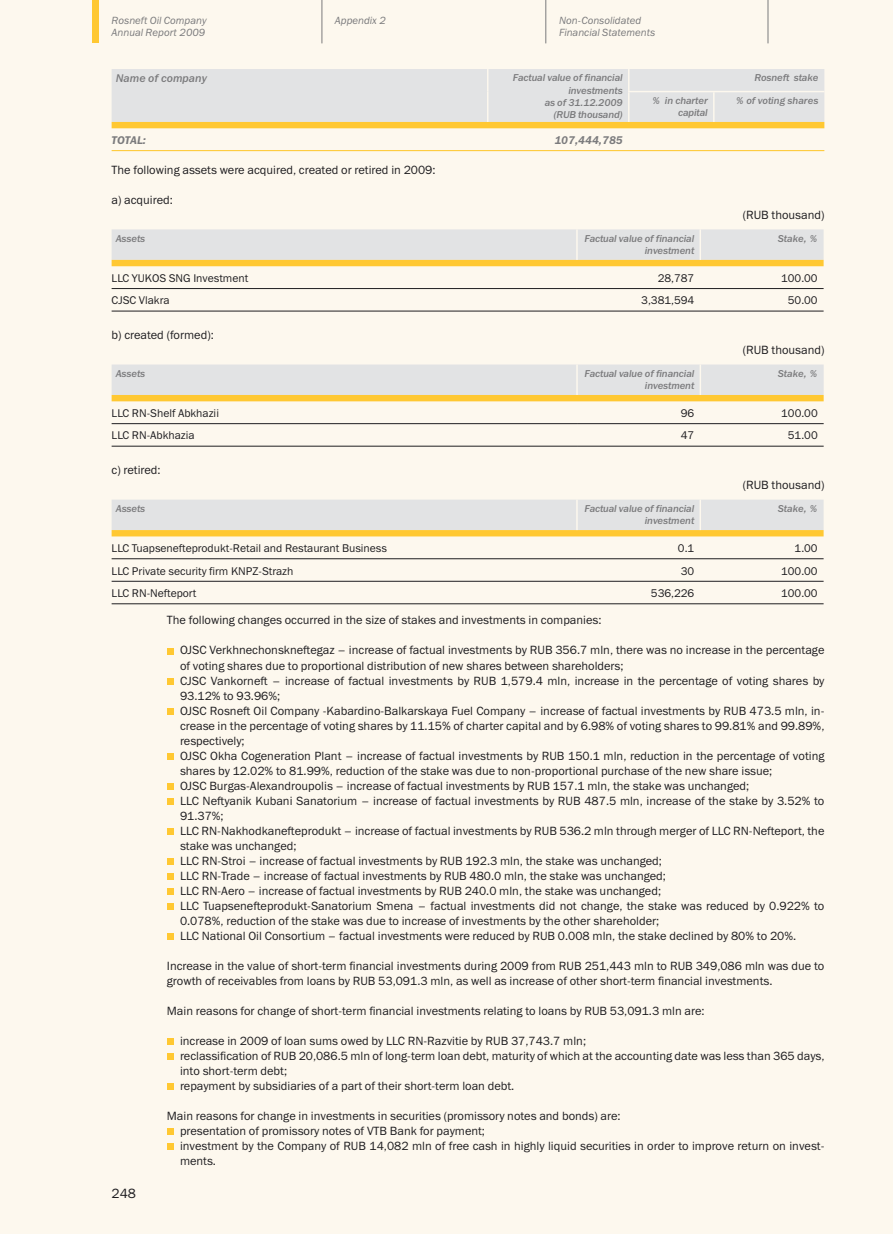
<style>
.page{position:relative;width:893px;height:1234px;background:#fff}
.page>*{position:absolute;margin:0;border:0;box-sizing:border-box;transform-origin:0 0}
.t1{font:13.5px "Franklin Gothic Book C";color:#1f1e21}
.t2{font:12px/15px "Franklin Gothic Book C";color:#1f1e21}
.t3{font:11.25px "Franklin Gothic Book C";color:#1f1e21}
.t4{font:italic 11.25px "Franklin Gothic Demi C";color:#7b7b7d}
.t5{font:italic 11.25px "Franklin Gothic Medium C";color:#7b7b7d}
.t6{font:italic 10.5px/12px "Franklin Gothic Book C";color:#7b7b7d}
.t7{font:italic 10.05px/12px "Franklin Gothic Medium C";letter-spacing:-.01em;color:#7b7b7d;text-align:right}
</style>
<div class="page">
<div style="left:0;top:0;width:893px;height:1233px;background:#fdf8ee"></div>
<div style="left:92px;top:0;width:7px;height:43px;background:#ffc832"></div>
<hr style="left:321px;top:0;width:1px;height:43px;background:#7b7b7d">
<hr style="left:545px;top:0;width:1px;height:43px;background:#7b7b7d">
<hr style="left:767px;top:0;width:1px;height:43px;background:#7b7b7d">
<svg style="left:112px;top:69px;width:712px;height:59px;background:#e5e0d1"></svg>
<hr style="left:487px;top:91px;width:1px;height:31px;background:#fdf8ee">
<hr style="left:628px;top:92px;width:1px;height:30px;background:#fdf8ee">
<hr style="left:713px;top:92px;width:2px;height:30px;background:#fdf8ee">
<hr style="left:628px;top:91px;width:196px;height:1px;background:#fdf8ee">
<hr style="left:112px;top:150px;width:712px;height:1px;background:#ffc832">
<svg style="left:112px;top:229px;width:712px;height:37px;background:#e7dec6"></svg>
<hr style="left:112px;top:288px;width:465px;height:1px;background:#1f1e21">
<hr style="left:112px;top:311px;width:465px;height:1px;background:#1f1e21">
<hr style="left:577px;top:288px;width:247px;height:1px;background:#1f1e21">
<hr style="left:577px;top:311px;width:247px;height:1px;background:#1f1e21">
<hr style="left:576px;top:229px;width:2px;height:31px;background:#fdf8ee">
<hr style="left:699px;top:229px;width:2px;height:31px;background:#fdf8ee">
<svg style="left:112px;top:364px;width:712px;height:37px;background:#e7dec7"></svg>
<hr style="left:112px;top:423px;width:465px;height:1px;background:#1f1e21">
<hr style="left:112px;top:446px;width:465px;height:1px;background:#1f1e21">
<hr style="left:577px;top:423px;width:247px;height:1px;background:#1f1e21">
<hr style="left:577px;top:446px;width:247px;height:1px;background:#1f1e21">
<hr style="left:576px;top:364px;width:2px;height:31px;background:#fdf8ee">
<hr style="left:700px;top:364px;width:1px;height:31px;background:#fdf8ee">
<svg style="left:112px;top:499px;width:712px;height:37px;background:#e7dfc7"></svg>
<hr style="left:112px;top:558px;width:465px;height:1px;background:#1f1e21">
<hr style="left:112px;top:581px;width:465px;height:1px;background:#1f1e21">
<hr style="left:112px;top:603px;width:465px;height:1px;background:#1f1e21">
<hr style="left:577px;top:558px;width:247px;height:1px;background:#1f1e21">
<hr style="left:577px;top:581px;width:247px;height:1px;background:#1f1e21">
<hr style="left:577px;top:603px;width:247px;height:1px;background:#1f1e21">
<hr style="left:576px;top:499px;width:2px;height:31px;background:#fdf8ee">
<hr style="left:699px;top:499px;width:2px;height:31px;background:#fdf8ee">
<div style="left:167px;top:647px;width:6px;height:7px;background:#ffc832"></div>
<div style="left:167px;top:677px;width:6px;height:7px;background:#ffc832"></div>
<div style="left:167px;top:707px;width:6px;height:7px;background:#ffc832"></div>
<div style="left:167px;top:752px;width:6px;height:7px;background:#ffc832"></div>
<div style="left:167px;top:782px;width:6px;height:7px;background:#ffc832"></div>
<div style="left:167px;top:797px;width:6px;height:7px;background:#ffc832"></div>
<div style="left:167px;top:827px;width:6px;height:7px;background:#ffc832"></div>
<div style="left:167px;top:857px;width:6px;height:7px;background:#ffc832"></div>
<div style="left:167px;top:872px;width:6px;height:7px;background:#ffc832"></div>
<div style="left:167px;top:887px;width:6px;height:7px;background:#ffc832"></div>
<div style="left:167px;top:902px;width:6px;height:7px;background:#ffc832"></div>
<div style="left:167px;top:932px;width:6px;height:7px;background:#ffc832"></div>
<div style="left:167px;top:1037px;width:6px;height:7px;background:#ffc832"></div>
<div style="left:167px;top:1052px;width:6px;height:7px;background:#ffc832"></div>
<div style="left:167px;top:1082px;width:6px;height:7px;background:#ffc832"></div>
<div style="left:167px;top:1127px;width:6px;height:7px;background:#ffc832"></div>
<div style="left:167px;top:1142px;width:6px;height:7px;background:#ffc832"></div>
<p class="t6" style="left:112px;top:15px;width:96px">Rosneft Oil Company</p>
<p class="t6" style="left:335px;top:15px;width:53px">Appendix 2</p>
<p class="t6" style="left:112px;top:27px;width:95px">Annual Report 2009</p>
<p class="t5" style="left:116px;top:74px;width:92px">Name of company</p>
<p class="t7" style="left:513px;top:73px;width:111px">Factual value of financial investments<br>as of 31.12.2009<br>(RUB thousand)</p>
<p class="t7" style="left:755px;top:73px;width:65px">Rosneft stake</p>
<p class="t6" style="left:559px;top:15px;width:98px">Non-Consolidated<br>Financial Statements</p>
<p class="t7" style="left:652px;top:96px;width:57px">% in charter capital</p>
<p class="t7" style="left:735px;top:96px;width:85px">% of voting shares</p>
<p class="t4" style="left:112px;top:136px;width:36px">TOTAL:</p>
<p class="t4" style="left:554px;top:136px;width:70px">107,444,785</p>
<p class="t2" style="left:112px;top:164px;width:325px">The following assets were acquired, created or retired in 2009:</p>
<p class="t2" style="left:112px;top:194px;width:63px">a) acquired:</p>
<p class="t2" style="left:743px;top:209px;width:83px">(RUB thousand)</p>
<p class="t7" style="left:116px;top:233px;width:31px">Assets</p>
<p class="t7" style="left:584px;top:233px;width:111px">Factual value of financial investment</p>
<p class="t7" style="left:778px;top:233px;width:41px">Stake, %</p>
<p class="t3" style="left:112px;top:274px;width:138px">LLC YUKOS SNG Investment</p>
<p class="t3" style="left:658px;top:274px;width:38px">28,787</p>
<p class="t3" style="left:781px;top:274px;width:38px">100.00</p>
<p class="t3" style="left:112px;top:296px;width:59px">CJSC Vlakra</p>
<p class="t3" style="left:641px;top:296px;width:55px">3,381,594</p>
<p class="t3" style="left:788px;top:296px;width:31px">50.00</p>
<p class="t2" style="left:112px;top:329px;width:104px">b) created (formed):</p>
<p class="t2" style="left:743px;top:344px;width:83px">(RUB thousand)</p>
<p class="t7" style="left:116px;top:368px;width:31px">Assets</p>
<p class="t7" style="left:584px;top:368px;width:111px">Factual value of financial investment</p>
<p class="t7" style="left:778px;top:368px;width:41px">Stake, %</p>
<p class="t3" style="left:112px;top:409px;width:109px">LLC RN-Shelf Abkhazii</p>
<p class="t3" style="left:681px;top:409px;width:15px">96</p>
<p class="t3" style="left:781px;top:409px;width:38px">100.00</p>
<p class="t3" style="left:112px;top:431px;width:85px">LLC RN-Abkhazia</p>
<p class="t3" style="left:681px;top:431px;width:15px">47</p>
<p class="t3" style="left:788px;top:431px;width:31px">51.00</p>
<p class="t2" style="left:112px;top:464px;width:51px">c) retired:</p>
<p class="t2" style="left:743px;top:479px;width:83px">(RUB thousand)</p>
<p class="t7" style="left:116px;top:503px;width:31px">Assets</p>
<p class="t7" style="left:584px;top:503px;width:111px">Factual value of financial investment</p>
<p class="t7" style="left:778px;top:503px;width:41px">Stake, %</p>
<p class="t3" style="left:112px;top:544px;width:277px">LLC Tuapsenefteprodukt-Retail and Restaurant Business</p>
<p class="t3" style="left:678px;top:544px;width:18px">0.1</p>
<p class="t3" style="left:795px;top:544px;width:25px">1.00</p>
<p class="t3" style="left:112px;top:566px;width:183px">LLC Private security firm KNPZ-Strazh</p>
<p class="t3" style="left:681px;top:566px;width:15px">30</p>
<p class="t3" style="left:781px;top:566px;width:38px">100.00</p>
<p class="t3" style="left:112px;top:589px;width:86px">LLC RN-Nefteport</p>
<p class="t3" style="left:651px;top:589px;width:45px">536,226</p>
<p class="t3" style="left:781px;top:589px;width:38px">100.00</p>
<p class="t2" style="left:167px;top:614px;width:436px">The following changes occurred in the size of stakes and investments in companies:</p>
<p class="t2" style="left:180px;top:644px;width:646px">OJSC Verkhnechonskneftegaz – increase of factual investments by RUB 356.7 mln, there was no increase in the percentage of voting shares due to proportional distribution of new shares between shareholders;<br>CJSC Vankorneft – increase of factual investments by RUB 1,579.4 mln, increase in the percentage of voting shares by 93.12% to 93.96%;<br>OJSC Rosneft Oil Company -Kabardino-Balkarskaya Fuel Company – increase of factual investments by RUB 473.5 mln, in&shy;crease in the percentage of voting shares by 11.15% of charter capital and by 6.98% of voting shares to 99.81% and 99.89%, respectively;<br>OJSC Okha Cogeneration Plant – increase of factual investments by RUB 150.1 mln, reduction in the percentage of voting shares by 12.02% to 81.99%, reduction of the stake was due to non-proportional purchase of the new share issue;<br>OJSC Burgas-Alexandroupolis – increase of factual investments by RUB 157.1 mln, the stake was unchanged;<br>LLC Neftyanik Kubani Sanatorium – increase of factual investments by RUB 487.5 mln, increase of the stake by 3.52% to 91.37%;<br>LLC RN-Nakhodkanefteprodukt – increase of factual investments by RUB 536.2 mln through merger of LLC RN-Nefteport, the stake was unchanged;<br>LLC RN-Stroi – increase of factual investments by RUB 192.3 mln, the stake was unchanged;<br>LLC RN-Trade – increase of factual investments by RUB 480.0 mln, the stake was unchanged;<br>LLC RN-Aero – increase of factual investments by RUB 240.0 mln, the stake was unchanged;<br>LLC Tuapsenefteprodukt-Sanatorium Smena – factual investments did not change, the stake was reduced by 0.922% to 0.078%, reduction of the stake was due to increase of investments by the other shareholder;<br>LLC National Oil Consortium – factual investments were reduced by RUB 0.008 mln, the stake declined by 80% to 20%.</p>
<p class="t2" style="left:167px;top:959px;width:659px">Increase in the value of short-term financial investments during 2009 from RUB 251,443 mln to RUB 349,086 mln was due to growth of receivables from loans by RUB 53,091.3 mln, as well as increase of other short-term financial investments.</p>
<p class="t2" style="left:167px;top:1004px;width:539px">Main reasons for change of short-term financial investments relating to loans by RUB 53,091.3 mln are:</p>
<p class="t2" style="left:180px;top:1034px;width:646px">increase in 2009 of loan sums owed by LLC RN-Razvitie by RUB 37,743.7 mln;<br>reclassification of RUB 20,086.5 mln of long-term loan debt, maturity of which at the accounting date was less than 365 days, into short-term debt;<br>repayment by subsidiaries of a part of their short-term loan debt.</p>
<p class="t2" style="left:180px;top:1109px;width:646px;text-indent:-13px">Main reasons for change in investments in securities (promissory notes and bonds) are:<br>presentation of promissory notes of VTB Bank for payment;<br>investment by the Company of RUB 14,082 mln of free cash in highly liquid securities in order to improve return on invest&shy;ments.</p>
<p class="t1" style="left:112px;top:1188px;width:26px">248</p>
</div>
